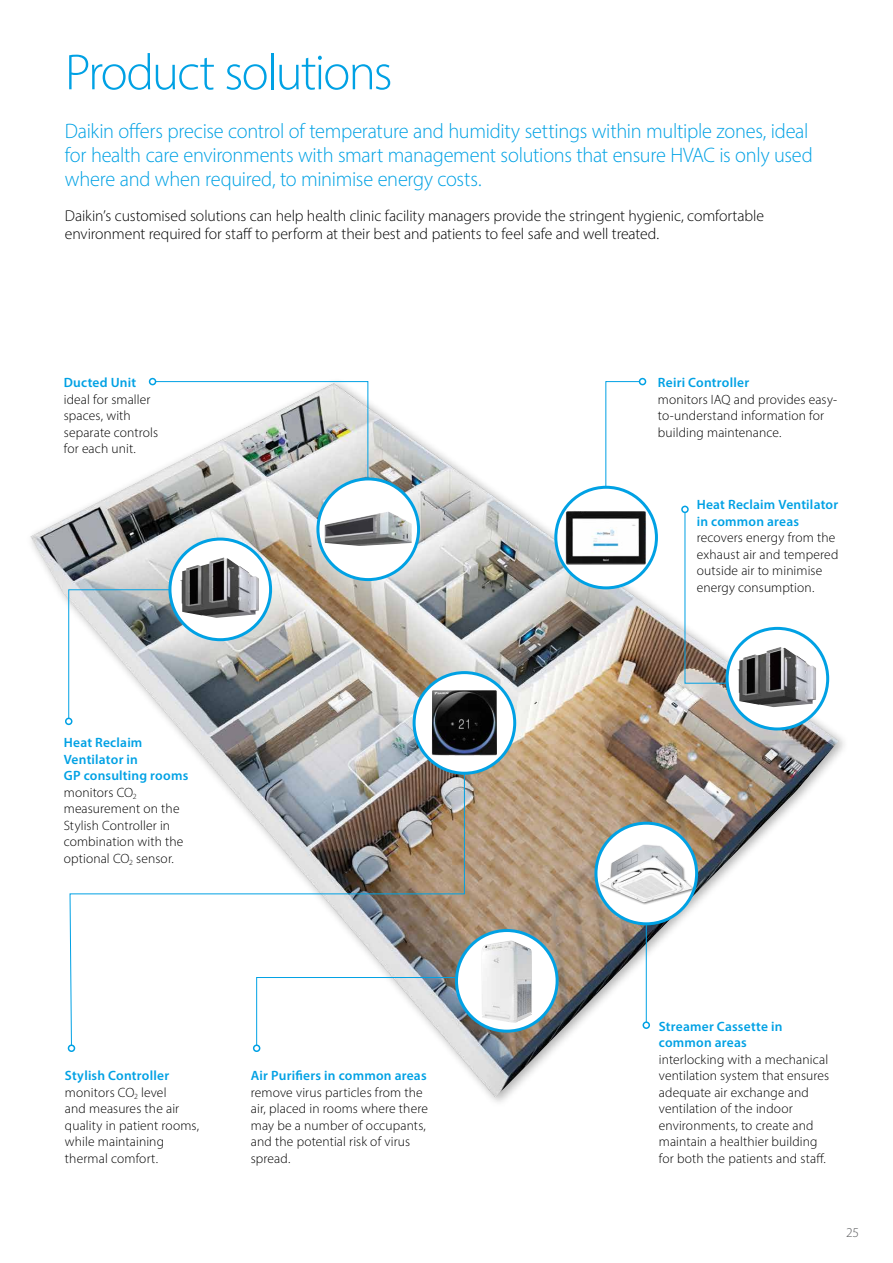
<style>
.page{position:relative;width:893px;height:1263px;background:#fff}
.page>*{position:absolute;margin:0;border:0;box-sizing:border-box;transform-origin:0 0}
.t1{font:300 51px "Myriad Pro";letter-spacing:-.035em;color:#00a1e4}
.t2{font:300 21px/24px "Myriad Pro";letter-spacing:-.015em;color:#00a1e4}
.t3{font:300 15.75px/18px "Myriad Pro";letter-spacing:-.005em;color:#000}
.t4{font:300 13.5px/16.5px "Myriad Pro";letter-spacing:.01em;color:#000}
.t5{font:600 13.5px/16.5px "Myriad Pro";letter-spacing:.015em;color:#00a1e4}
.t6{font:300 13.5px "Myriad Pro";color:#58595b}
.s1{font-weight:600;color:#00a1e4}
</style>
<div class="page">
<img style="left:30px;top:383px;width:809px;height:714px">
<svg style="left:155px;top:381px;width:214px;height:149px"></svg>
<div style="left:149px;top:378px;width:7px;height:7px;border:2px solid #00a1e4;border-radius:50%"></div>
<svg style="left:68px;top:589px;width:149px;height:130px"></svg>
<div style="left:65px;top:718px;width:7px;height:7px;border:2px solid #00a1e4;border-radius:50%"></div>
<div style="left:253px;top:1044px;width:7px;height:8px;border:2px solid #00a1e4;border-radius:50%"></div>
<svg style="left:69px;top:724px;width:396px;height:322px"></svg>
<div style="left:68px;top:1044px;width:7px;height:8px;border:2px solid #00a1e4;border-radius:50%"></div>
<svg style="left:605px;top:381px;width:35px;height:119px"></svg>
<div style="left:639px;top:378px;width:7px;height:7px;border:2px solid #00a1e4;border-radius:50%"></div>
<svg style="left:684px;top:512px;width:102px;height:172px"></svg>
<div style="left:681px;top:506px;width:8px;height:7px;border:2px solid #00a1e4;border-radius:50%"></div>
<div style="left:318px;top:479px;width:101px;height:101px;background:#fff;border-radius:50%"></div>
<img style="left:325px;top:511px;width:87px;height:35px">
<div style="left:316px;top:477px;width:104px;height:104px;border:3px solid #00a1e4;border-radius:50%"></div>
<div style="left:556px;top:487px;width:100px;height:101px;background:#fff;border-radius:50%"></div>
<img style="left:566px;top:511px;width:80px;height:54px">
<div style="left:554px;top:486px;width:104px;height:103px;border:3px solid #00a1e4;border-radius:50%"></div>
<div style="left:414px;top:673px;width:101px;height:100px;background:#fff;border-radius:50%"></div>
<img style="left:432px;top:690px;width:65px;height:65px">
<div style="left:413px;top:671px;width:103px;height:104px;border:3px solid #00a1e4;border-radius:50%"></div>
<div style="left:456px;top:930px;width:101px;height:101px;background:#fff;border-radius:50%"></div>
<img style="left:482px;top:940px;width:50px;height:83px">
<div style="left:455px;top:929px;width:104px;height:104px;border:3px solid #00a1e4;border-radius:50%"></div>
<div style="left:727px;top:628px;width:101px;height:101px;background:#fff;border-radius:50%"></div>
<img style="left:737px;top:647px;width:79px;height:60px">
<div style="left:726px;top:627px;width:103px;height:103px;border:3px solid #00a1e4;border-radius:50%"></div>
<hr style="left:646px;top:873px;width:1px;height:149px;background:#00a1e4">
<div style="left:642px;top:1021px;width:8px;height:8px;border:2px solid #00a1e4;border-radius:50%"></div>
<div style="left:596px;top:823px;width:101px;height:101px;background:#fff;border-radius:50%"></div>
<div style="left:599px;top:844px;width:96px;height:61px;background:#000;opacity:.5"></div>
<img style="left:600px;top:845px;width:92px;height:57px">
<div style="left:594px;top:822px;width:104px;height:103px;border:3px solid #00a1e4;border-radius:50%"></div>
<div style="left:170px;top:539px;width:101px;height:101px;background:#fff;border-radius:50%"></div>
<img style="left:180px;top:557px;width:79px;height:61px">
<div style="left:168px;top:538px;width:104px;height:103px;border:3px solid #00a1e4;border-radius:50%"></div>
<h1 class="t1" style="left:65px;top:42px;width:329px">Product solutions</h1>
<p class="t2" style="left:65px;top:119px;width:749px">Daikin offers precise control of temperature and humidity settings within multiple zones, ideal for health care environments with smart management solutions that ensure HVAC is only used where and when required, to minimise energy costs.</p>
<p class="t3" style="left:65px;top:207px;width:701px">Daikin’s customised solutions can help health clinic facility managers provide the stringent hygienic, comfortable environment required for staff to perform at their best and patients to feel safe and well treated.</p>
<p class="t5" style="left:64px;top:374px;width:74px">Ducted Unit</p>
<p class="t4" style="left:64px;top:391px;width:96px">ideal for smaller spaces, with separate controls for each unit.</p>
<p class="t4" style="left:64px;top:734px;width:126px"><span class="s1">Heat Reclaim<br>Ventilator in<br>GP consulting rooms </span>monitors CO<sub>2 </sub>measurement on the<br>Stylish Controller in combination with the optional CO<sub>2</sub> sensor.</p>
<p class="t5" style="left:658px;top:374px;width:93px">Reiri Controller</p>
<p class="t4" style="left:658px;top:391px;width:181px">monitors IAQ and provides easy&shy;to-understand information for building maintenance.</p>
<p class="t5" style="left:697px;top:496px;width:143px">Heat Reclaim Ventilator in common areas</p>
<p class="t4" style="left:697px;top:529px;width:143px">recovers energy from the exhaust air and tempered outside air to minimise energy consumption.</p>
<p class="t4" style="left:65px;top:1067px;width:136px"><span class="s1">Stylish Controller </span>monitors CO<sub>2</sub> level<br>and measures the air quality in patient rooms, while maintaining thermal comfort.</p>
<p class="t5" style="left:251px;top:1067px;width:177px">Air Purifiers in common areas</p>
<p class="t4" style="left:251px;top:1084px;width:179px">remove virus particles from the air, placed in rooms where there may be a number of occupants, and the potential risk of virus spread.</p>
<p class="t5" style="left:659px;top:1018px;width:125px">Streamer Cassette in common areas</p>
<p class="t4" style="left:659px;top:1051px;width:172px">interlocking with a mechanical ventilation system that ensures adequate air exchange and ventilation of the indoor environments, to create and maintain a healthier building for both the patients and staff.</p>
<p class="t6" style="left:846px;top:1224px;width:15px">25</p>
</div>
